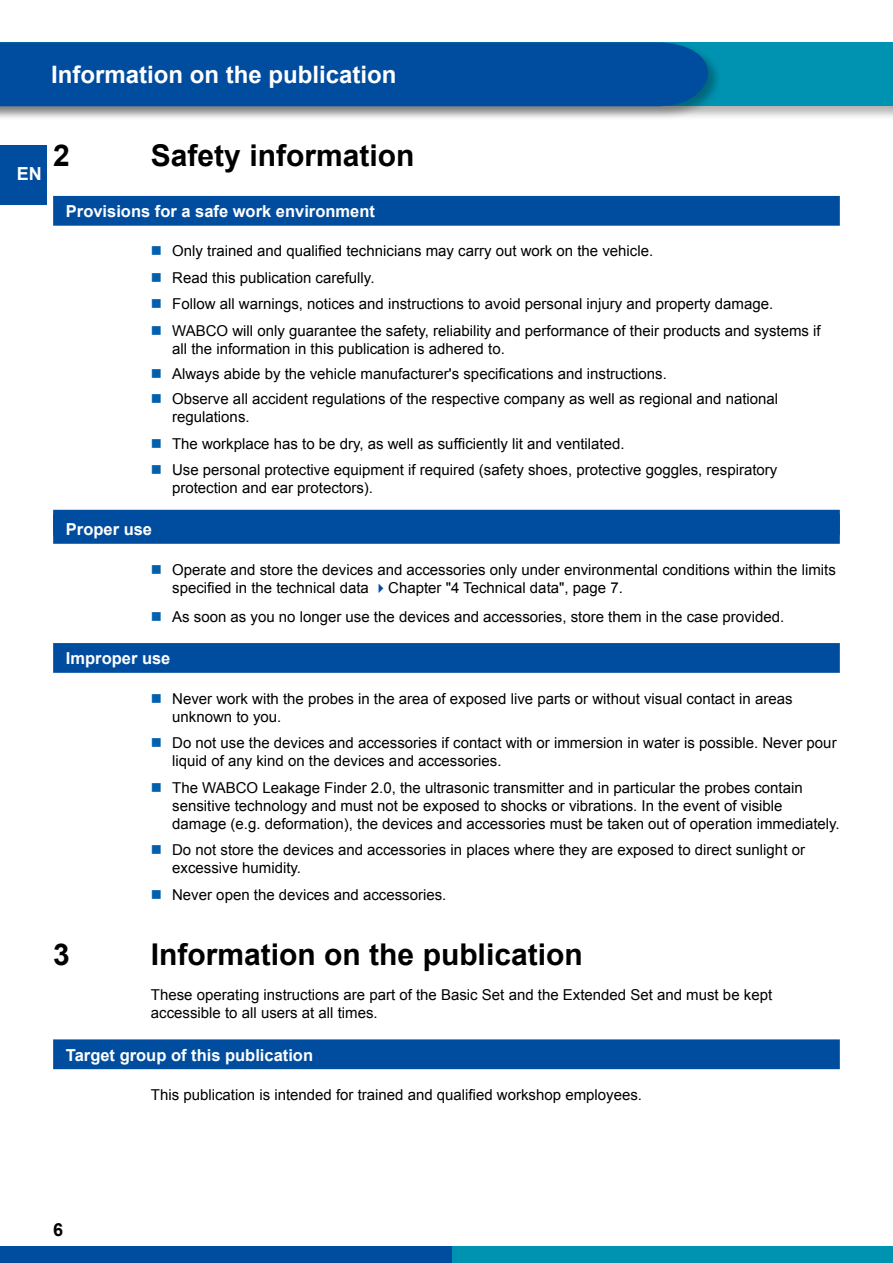
<style>
.page{position:relative;width:893px;height:1263px;background:#fff}
.page>*{position:absolute;margin:0;border:0;box-sizing:border-box;transform-origin:0 0}
.t1{font:700 30px "Arial";color:#000}
.t2{font:700 24px "Arial";color:#fff}
.t3{font:700 18px "Arial";color:#fff}
.t4{font:700 18px "Arial";color:#000}
.t5{font:700 16.5px "Arial";color:#fff}
.t6{font:15px/18px "Arial";color:#000}
.s1{color:#004d9f}
</style>
<div class="page">
<div style="left:0;top:1246px;width:453px;height:17px;background:#004d9f"></div>
<div style="left:453px;top:1246px;width:440px;height:17px;background:#0093b1"></div>
<div style="left:0;top:40px;width:893px;height:80px;background:#000;opacity:.3"></div>
<div style="left:0;top:43px;width:893px;height:63px;background:#0093b1"></div>
<div style="left:0;top:40px;width:722px;height:81px;background:#000;opacity:.3"></div>
<div style="left:0;top:42px;width:708px;height:64px;background:#004d9f"></div>
<hr style="left:889px;top:40px;width:4px;height:80px;background:#000;opacity:.3">
<hr style="left:892px;top:43px;width:1px;height:63px;background:#0093b1">
<div style="left:0;top:145px;width:47px;height:60px;background:#004d9f"></div>
<div style="left:53px;top:196px;width:787px;height:30px;background:#004d9f"></div>
<div style="left:53px;top:510px;width:787px;height:25px;background:#004d9f"></div>
<div style="left:53px;top:514px;width:787px;height:30px;background:#004d9f"></div>
<div style="left:53px;top:643px;width:787px;height:30px;background:#004d9f"></div>
<div style="left:53px;top:1039px;width:787px;height:30px;background:#004d9f"></div>
<h2 class="t2" style="left:51px;top:59px;width:347px">Information on the publication</h2>
<p class="t3" style="left:17px;top:162px;width:27px">EN</p>
<h1 class="t1" style="left:53px;top:136px;width:18px">2</h1>
<h1 class="t1" style="left:151px;top:136px;width:265px">Safety information</h1>
<p class="t5" style="left:66px;top:200px;width:311px">Provisions for a safe work environment</p>
<p class="t6" style="left:172px;top:238px;width:650px;line-height:26.5px">Only trained and qualified technicians may carry out work on the vehicle.<br>Read this publication carefully.<br>Follow all warnings, notices and instructions to avoid personal injury and property damage.<br>WABCO will only guarantee the safety, reliability and performance of their products and systems if</p>
<p class="t6" style="left:172px;top:336px;width:608px;line-height:25px">all the information in this publication is adhered to.<br>Always abide by the vehicle manufacturer's specifications and instructions.<br>Observe all accident regulations of the respective company as well as regional and national</p>
<p class="t6" style="left:172px;top:404px;width:607px;line-height:26.5px">regulations.<br>The workplace has to be dry, as well as sufficiently lit and ventilated.<br>Use personal protective equipment if required (safety shoes, protective goggles, respiratory</p>
<p class="t6" style="left:172px;top:479px;width:202px">protection and ear protectors).</p>
<p class="t5" style="left:66px;top:518px;width:88px">Proper use</p>
<p class="t6" style="left:172px;top:560px;width:665px">Operate and store the devices and accessories only under environmental conditions within the limits specified in the technical data <span class="s1">✔</span>Chapter "4 Technical data", page 7.</p>
<p class="t6" style="left:172px;top:608px;width:613px">As soon as you no longer use the devices and accessories, store them in the case provided.</p>
<p class="t5" style="left:66px;top:647px;width:106px">Improper use</p>
<p class="t6" style="left:172px;top:689px;width:622px">Never work with the probes in the area of exposed live parts or without visual contact in areas unknown to you.</p>
<p class="t6" style="left:172px;top:734px;width:666px">Do not use the devices and accessories if contact with or immersion in water is possible. Never pour liquid of any kind on the devices and accessories.</p>
<p class="t6" style="left:172px;top:778px;width:669px">The WABCO Leakage Finder 2.0, the ultrasonic transmitter and in particular the probes contain sensitive technology and must not be exposed to shocks or vibrations. In the event of visible damage (e.g. deformation), the devices and accessories must be taken out of operation immediately.</p>
<p class="t6" style="left:172px;top:841px;width:634px">Do not store the devices and accessories in places where they are exposed to direct sunlight or excessive humidity.</p>
<p class="t6" style="left:172px;top:885px;width:276px">Never open the devices and accessories.</p>
<h1 class="t1" style="left:53px;top:935px;width:18px">3</h1>
<h1 class="t1" style="left:151px;top:935px;width:433px">Information on the publication</h1>
<p class="t6" style="left:151px;top:986px;width:623px">These operating instructions are part of the Basic Set and the Extended Set and must be kept accessible to all users at all times.</p>
<p class="t5" style="left:66px;top:1044px;width:249px">Target group of this publication</p>
<p class="t6" style="left:151px;top:1086px;width:493px">This publication is intended for trained and qualified workshop employees.</p>
<p class="t4" style="left:53px;top:1217px;width:12px">6</p>
</div>
